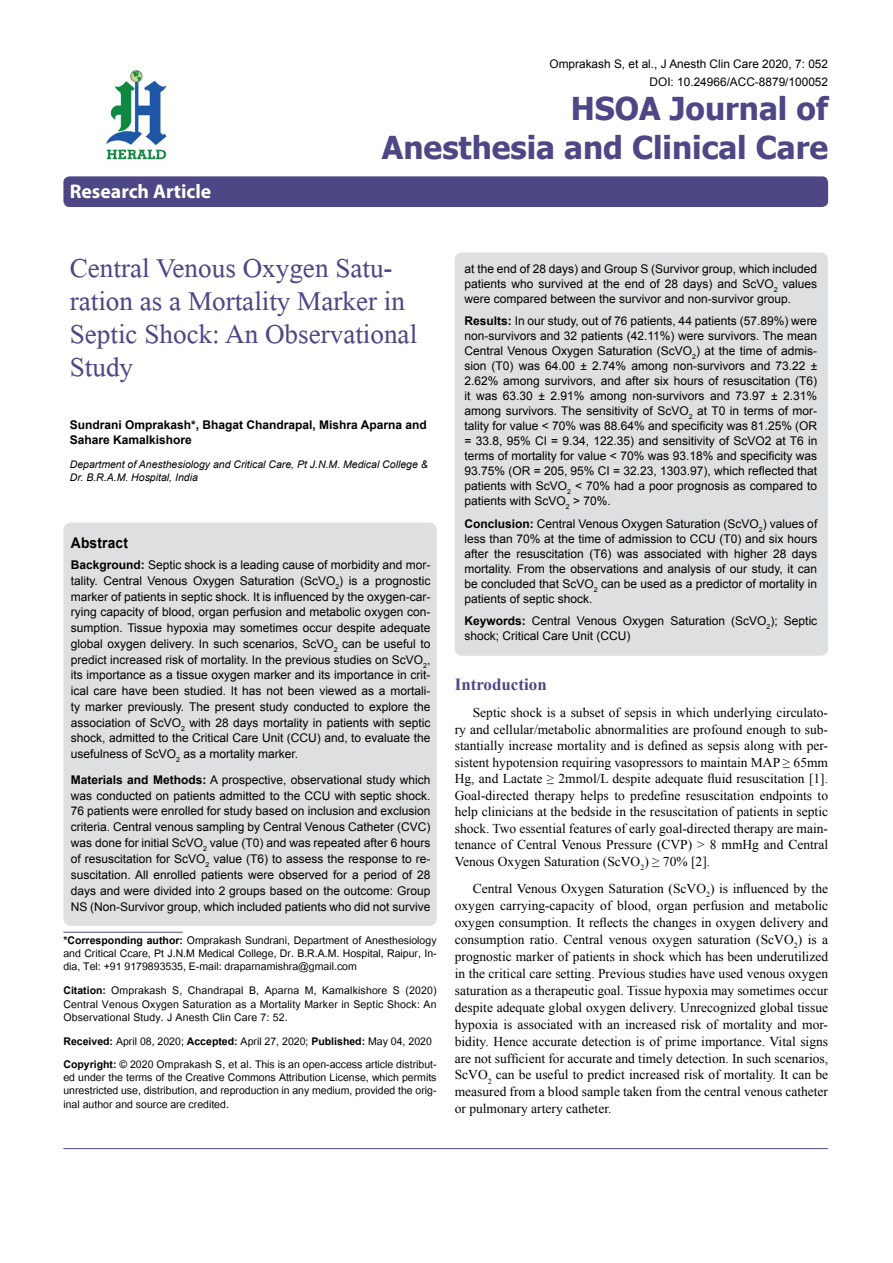
<style>
.page{position:relative;width:893px;height:1263px;background:#fff}
.page>*{position:absolute;margin:0;border:0;box-sizing:border-box;transform-origin:0 0}
.t1{font:40.5px/33px "Microsoft Himalaya";color:#4d4785}
.t2{font:700 31.5px/39px "Tahoma";color:#4d4785;text-align:right}
.t3{font:700 19.8px "Myriad Hebrew";color:#fff}
.t4{font:700 16.95px "Times New Roman";color:#4d4785}
.t5{font:700 14.85px "Arial";letter-spacing:.015em;color:#000;scale:.93 1}
.t6{font:14.7px/13.2px "Utsaah";color:#000;text-align:justify}
.t7{font:13.5px/17px "Times New Roman";color:#000;text-align:justify}
.t8{font:12px/15px "Arial";color:#000;text-align:justify}
.t9{font:700 12px/15px "Arial";color:#000}
.t10{font:11.85px/18px "Arial";color:#000;text-align:right}
.t11{font:italic 10.5px/13.5px "Arial";color:#000}
.s1{font-weight:700}
</style>
<div class="page">
<div style="left:63px;top:176px;width:765px;height:31px;background:#4d4785;border-radius:6px"></div>
<hr style="left:63px;top:932px;width:120px;height:1px;background:#4d4785">
<img style="left:106px;top:70px;width:61px;height:90px">
<hr style="left:63px;top:1148px;width:765px;height:1px;background:#4d4785">
<div style="left:63px;top:523px;width:374px;height:403px;background:#dedfe0;border-radius:8px"></div>
<div style="left:455px;top:253px;width:373px;height:403px;background:#dedfe0;border-radius:8px"></div>
<h3 class="t3" style="left:70px;top:180px;width:143px">Research Article</h3>
<p class="t10" style="left:549px;top:55px;width:280px">Omprakash S, et al., J Anesth Clin Care 2020, 7: 052<br>DOI: 10.24966/ACC-8879/100052</p>
<h2 class="t2" style="left:382px;top:87px;width:448px">HSOA Journal of<br>Anesthesia and Clinical Care</h2>
<h1 class="t1" style="left:70px;top:246px;width:349px">Central Venous Oxygen Satu&shy;ration as a Mortality Marker in<br>Septic Shock: An Observational<br>Study</h1>
<p class="t9" style="left:70px;top:417px;width:358px">Sundrani Omprakash*, Bhagat Chandrapal, Mishra Aparna and<br>Sahare Kamalkishore</p>
<p class="t11" style="left:70px;top:457px;width:359px">Department of Anesthesiology and Critical Care, Pt J.N.M. Medical College &amp;<br>Dr. B.R.A.M. Hospital, India</p>
<p class="t5" style="left:71px;top:533px;width:63px">Abstract</p>
<p class="t8" style="left:71px;top:557px;width:361px;line-height:15.8px"><span class="s1">Background:</span> Septic shock is a leading cause of morbidity and mor&shy;tality. Central Venous Oxygen Saturation (ScVO<sub>2</sub>) is a prognostic marker of patients in septic shock. It is influenced by the oxygen-car&shy;rying capacity of blood, organ perfusion and metabolic oxygen con&shy;sumption. Tissue hypoxia may sometimes occur despite adequate global oxygen delivery. In such scenarios, ScVO<sub>2</sub> can be useful to predict increased risk of mortality. In the previous studies on ScVO<sub>2</sub>, its importance as a tissue oxygen marker and its importance in crit&shy;ical care have been studied. It has not been viewed as a mortali&shy;ty marker previously. The present study conducted to explore the association of ScVO<sub>2</sub> with 28 days mortality in patients with septic shock, admitted to the Critical Care Unit (CCU) and, to evaluate the usefulness of ScVO<sub>2</sub> as a mortality marker.</p>
<p class="t8" style="left:71px;top:772px;width:361px;line-height:15.9px"><span class="s1">Materials and Methods:</span> A prospective, observational study which was conducted on patients admitted to the CCU with septic shock.<br>76 patients were enrolled for study based on inclusion and exclusion criteria. Central venous sampling by Central Venous Catheter (CVC) was done for initial ScVO<sub>2</sub> value (T0) and was repeated after 6 hours of resuscitation for ScVO<sub>2</sub> value (T6) to assess the response to re&shy;suscitation. All enrolled patients were observed for a period of 28 days and were divided into 2 groups based on the outcome: Group NS (Non-Survivor group, which included patients who did not survive</p>
<p class="t6" style="left:63px;top:935px;width:375px"><span class="s1">*Corresponding author:</span> Omprakash Sundrani, Department of Anesthesiology and Critical Ccare, Pt J.N.M Medical College, Dr. B.R.A.M. Hospital, Raipur, In&shy;dia, Tel: +91 9179893535, E-mail: draparnamishra@gmail.com</p>
<p class="t6" style="left:63px;top:985px;width:375px"><span class="s1">Citation:</span> Omprakash S, Chandrapal B, Aparna M, Kamalkishore S (2020)<br>Central Venous Oxygen Saturation as a Mortality Marker in Septic Shock: An Observational Study. J Anesth Clin Care 7: 52.</p>
<p class="t6" style="left:63px;top:1031px;width:375px;line-height:22.5px"><span class="s1">Received:</span> April 08, 2020; <span class="s1">Accepted:</span> April 27, 2020; <span class="s1">Published:</span> May 04, 2020<br><span class="s1">Copyright:</span> © 2020 Omprakash S, et al. This is an open-access article distribut-</p>
<p class="t6" style="left:63px;top:1072px;width:375px">ed under the terms of the Creative Commons Attribution License, which permits unrestricted use, distribution, and reproduction in any medium, provided the orig&shy;inal author and source are credited.</p>
<p class="t8" style="left:464px;top:261px;width:354px">at the end of 28 days) and Group S (Survivor group, which included patients who survived at the end of 28 days) and ScVO<sub>2</sub> values were compared between the survivor and non-survivor group.</p>
<p class="t8" style="left:464px;top:314px;width:354px"><span class="s1">Results:</span> In our study, out of 76 patients, 44 patients (57.89%) were non-survivors and 32 patients (42.11%) were survivors. The mean Central Venous Oxygen Saturation (ScVO<sub>2</sub>) at the time of admis&shy;sion (T0) was 64.00 ± 2.74% among non-survivors and 73.22 ± 2.62% among survivors, and after six hours of resuscitation (T6) it was 63.30 ± 2.91% among non-survivors and 73.97 ± 2.31% among survivors. The sensitivity of ScVO<sub>2</sub> at T0 in terms of mor&shy;tality for value &lt; 70% was 88.64% and specificity was 81.25% (OR = 33.8, 95% CI = 9.34, 122.35) and sensitivity of ScVO2 at T6 in terms of mortality for value &lt; 70% was 93.18% and specificity was 93.75% (OR = 205, 95% CI = 32.23, 1303.97), which reflected that patients with ScVO<sub>2</sub> &lt; 70% had a poor prognosis as compared to patients with ScVO<sub>2</sub> &gt; 70%.</p>
<p class="t8" style="left:464px;top:516px;width:354px"><span class="s1">Conclusion:</span> Central Venous Oxygen Saturation (ScVO<sub>2</sub>) values of less than 70% at the time of admission to CCU (T0) and six hours after the resuscitation (T6) was associated with higher 28 days mortality. From the observations and analysis of our study, it can be concluded that ScVO<sub>2</sub> can be used as a predictor of mortality in patients of septic shock.</p>
<p class="t8" style="left:464px;top:614px;width:354px"><span class="s1">Keywords:</span> Central Venous Oxygen Saturation (ScVO<sub>2</sub>); Septic shock; Critical Care Unit (CCU)</p>
<h3 class="t4" style="left:455px;top:673px;width:93px">Introduction</h3>
<p class="t7" style="left:455px;top:704px;width:375px;line-height:16.5px;text-indent:18px">Septic shock is a subset of sepsis in which underlying circulato&shy;ry and cellular/metabolic abnormalities are profound enough to sub&shy;stantially increase mortality and is defined as sepsis along with per&shy;sistent hypotension requiring vasopressors to maintain MAP ≥ 65mm Hg, and Lactate ≥ 2mmol/L despite adequate fluid resuscitation [1].<br>Goal-directed therapy helps to predefine resuscitation endpoints to help clinicians at the bedside in the resuscitation of patients in septic shock. Two essential features of early goal-directed therapy are main&shy;tenance of Central Venous Pressure (CVP) &gt; 8 mmHg and Central Venous Oxygen Saturation (ScVO<sub>2</sub>) ≥ 70% [2].</p>
<p class="t7" style="left:455px;top:880px;width:375px;text-indent:18px">Central Venous Oxygen Saturation (ScVO<sub>2</sub>) is influenced by the oxygen carrying-capacity of blood, organ perfusion and metabolic oxygen consumption. It reflects the changes in oxygen delivery and consumption ratio. Central venous oxygen saturation (ScVO<sub>2</sub>) is a prognostic marker of patients in shock which has been underutilized in the critical care setting. Previous studies have used venous oxygen saturation as a therapeutic goal. Tissue hypoxia may sometimes occur despite adequate global oxygen delivery. Unrecognized global tissue hypoxia is associated with an increased risk of mortality and mor&shy;bidity. Hence accurate detection is of prime importance. Vital signs are not sufficient for accurate and timely detection. In such scenarios, ScVO<sub>2</sub> can be useful to predict increased risk of mortality. It can be measured from a blood sample taken from the central venous catheter or pulmonary artery catheter.</p>
</div>
